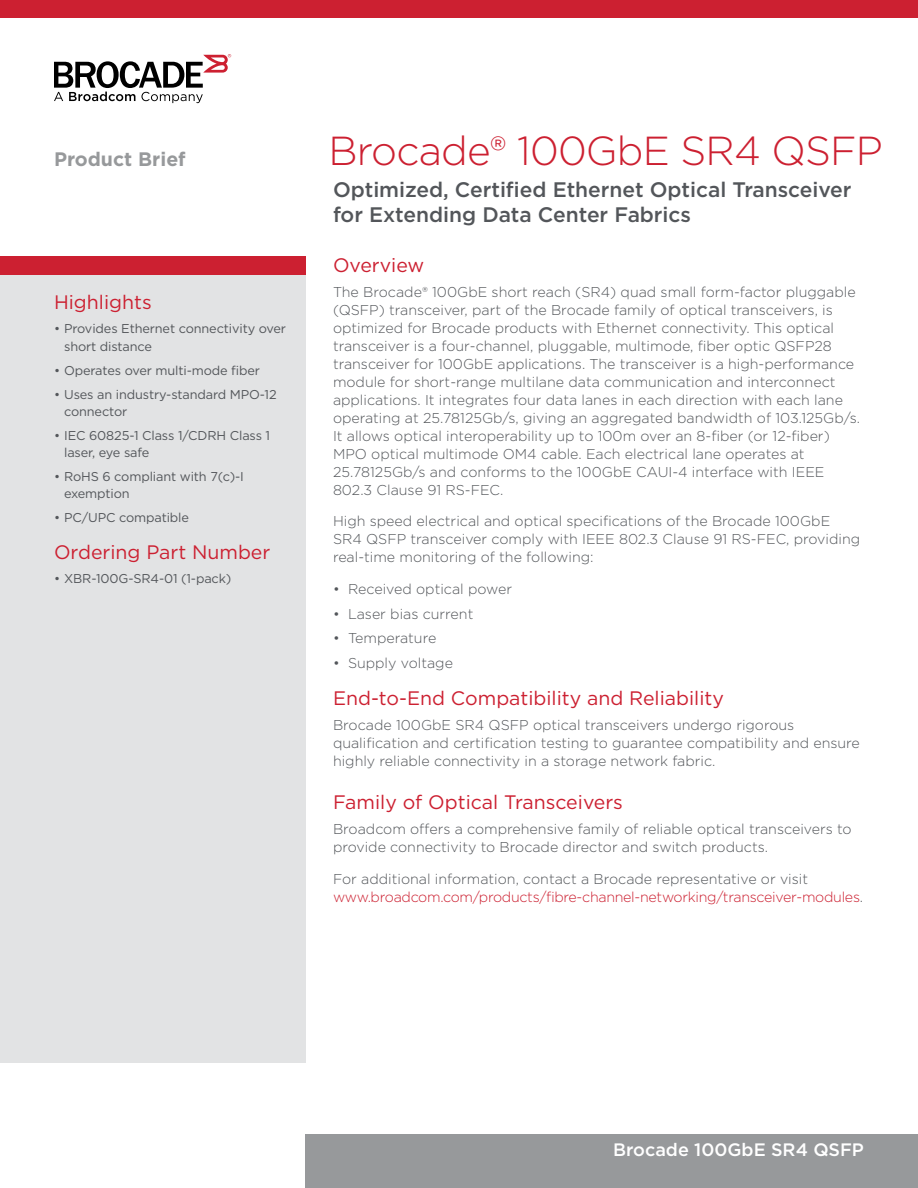
<style>
.page{position:relative;width:918px;height:1188px;background:#fff}
.page>*{position:absolute;margin:0;border:0;box-sizing:border-box;transform-origin:0 0}
.Cover_Main_Title{font:300 40.5px "Gotham";letter-spacing:-.02em;color:#cc2031}
.Cover_Main_Subtitle{font:500 21px/25.2px "Gotham";letter-spacing:-.005em;color:#53565a}
.Body_Head{font:19.5px "Gotham";color:#cc2031}
.t1{font:700 19.5px "Gotham";color:#97999b}
.t2{font:500 18px "Gotham";color:#fff}
.Body_Text{font:300 14.25px/18px "Gotham";color:#53565a}
.Body_Text-2{font:300 14.25px/18px "Gotham";letter-spacing:-.02em;color:#cc2031}
.t3{font:12.75px/17.2px "Gotham";letter-spacing:-.01em;color:#53565a}
.s1{color:#53565a}
</style>
<div class="page">
<div style="left:0;top:0;width:918px;height:18px;background:#cc2031"></div>
<div style="left:306px;top:1134px;width:612px;height:54px;background:#97999b"></div>
<svg style="left:54px;top:54px;width:177px;height:49px"></svg>
<div style="left:0;top:256px;width:306px;height:807px;background:#e2e3e4"></div>
<div style="left:0;top:256px;width:306px;height:19px;background:#cc2031"></div>
<h3 class="t1" style="left:54px;top:146px;width:133px">Product Brief</h3>
<p class="Body_Head" style="left:54px;top:290px;width:99px">Highlights</p>
<p class="t3" style="left:64px;top:320px;width:223px;text-indent:-10px">• Provides Ethernet connectivity over short distance</p>
<p class="t3" style="left:54px;top:361px;width:208px">• Operates over multi-mode fiber</p>
<p class="t3" style="left:64px;top:385px;width:214px;text-indent:-10px">• Uses an industry-standard MPO-12 connector</p>
<p class="t3" style="left:64px;top:426px;width:208px;text-indent:-10px">• IEC 60825-1 Class 1/CDRH Class 1 laser, eye safe</p>
<p class="t3" style="left:64px;top:468px;width:181px;text-indent:-10px">• RoHS 6 compliant with 7(c)-I exemption</p>
<p class="t3" style="left:54px;top:509px;width:137px">• PC/UPC compatible</p>
<p class="Body_Head" style="left:54px;top:540px;width:218px">Ordering Part Number</p>
<p class="t3" style="left:54px;top:570px;width:179px">• XBR-100G-SR4-01 (1-pack)</p>
<p class="Cover_Main_Title" style="left:328px;top:125px;width:556px">Brocade® 100GbE SR4 QSFP</p>
<p class="Cover_Main_Subtitle" style="left:333px;top:177px;width:520px">Optimized, Certified Ethernet Optical Transceiver for Extending Data Center Fabrics</p>
<p class="Body_Head" style="left:333px;top:253px;width:93px">Overview</p>
<p class="Body_Text" style="left:333px;top:282px;width:529px">The Brocade® 100GbE short reach (SR4) quad small form-factor pluggable (QSFP) transceiver, part of the Brocade family of optical transceivers, is optimized for Brocade products with Ethernet connectivity. This optical transceiver is a four-channel, pluggable, multimode, fiber optic QSFP28 transceiver for 100GbE applications. The transceiver is a high-performance module for short-range multilane data communication and interconnect applications. It integrates four data lanes in each direction with each lane operating at 25.78125Gb/s, giving an aggregated bandwidth of 103.125Gb/s.<br>It allows optical interoperability up to 100m over an 8-fiber (or 12-fiber)<br>MPO optical multimode OM4 cable. Each electrical lane operates at 25.78125Gb/s and conforms to the 100GbE CAUI-4 interface with IEEE 802.3 Clause 91 RS-FEC.</p>
<p class="Body_Text" style="left:333px;top:512px;width:529px">High speed electrical and optical specifications of the Brocade 100GbE<br>SR4 QSFP transceiver comply with IEEE 802.3 Clause 91 RS-FEC, providing real‑time monitoring of the following:</p>
<p class="Body_Text" style="left:333px;top:579px;width:181px">• Received optical power</p>
<p class="Body_Text" style="left:333px;top:604px;width:142px">• Laser bias current</p>
<p class="Body_Text" style="left:333px;top:629px;width:105px">• Temperature</p>
<p class="Body_Text" style="left:333px;top:654px;width:122px">• Supply voltage</p>
<p class="Body_Head" style="left:333px;top:686px;width:392px">End-to-End Compatibility and Reliability</p>
<p class="Body_Text" style="left:333px;top:715px;width:528px">Brocade 100GbE SR4 QSFP optical transceivers undergo rigorous qualification and certification testing to guarantee compatibility and ensure highly reliable connectivity in a storage network fabric.</p>
<p class="Body_Head" style="left:333px;top:790px;width:292px">Family of Optical Transceivers</p>
<p class="Body_Text" style="left:333px;top:820px;width:520px">Broadcom offers a comprehensive family of reliable optical transceivers to provide connectivity to Brocade director and switch products.</p>
<p class="Body_Text-2" style="left:333px;top:869px;width:532px"><span class="s1">For additional information, contact a Brocade representative or visit </span>www.broadcom.com/products/fibre-channel-networking/transceiver-modules<span class="s1">.</span></p>
<p class="t2" style="left:613px;top:1138px;width:252px">Brocade 100GbE SR4 QSFP</p>
</div>
